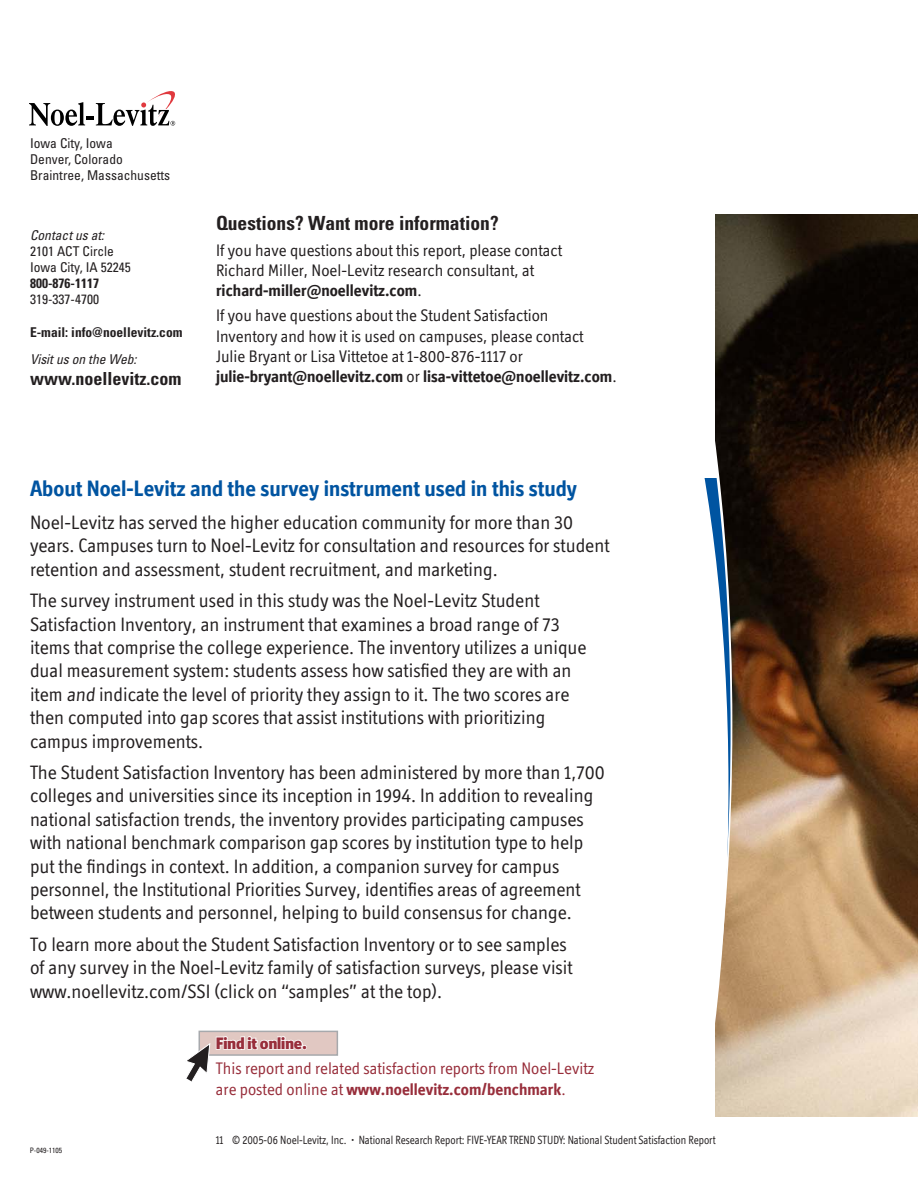
<style>
.page{position:relative;width:918px;height:1188px;background:#fff}
.page>*{position:absolute;margin:0;border:0;box-sizing:border-box;transform-origin:0 0}
.t1{font:700 22.5px "Officina Display ITC";color:#0054a1}
.t2{font:19.5px/23.4px "Officina Display ITC";color:#231f20}
.t3{font:700 condensed 19.5px "Univers";color:#231f20}
.t4{font:700 condensed 18px "Univers";color:#231f20}
.t5{font:16.8px/20.1px "Officina Display ITC";color:#231f20}
.t6{font:16.8px/25.5px "Officina Display ITC";color:#982e3b}
.t7{font:700 16.8px "Officina Display ITC";color:#982e3b}
.t8{font:condensed 13.5px/16.2px "Univers";color:#231f20}
.t9{font:700 condensed 13.5px "Univers";color:#231f20}
.t10{font:italic condensed 13.5px "Univers";color:#231f20}
.t11{font:12px "Officina Display ITC";color:#231f20;scale:.9 1}
.t12{font:condensed 7.5px "Univers";color:#231f20}
.s1{font-weight:700}
.s2{font-weight:900;color:#fff}
.s3{font-weight:900}
.s4{font-weight:400}
</style>
<div class="page">
<img style="left:732px;top:215px;width:186px;height:902px">
<svg style="left:704px;top:214px;width:24px;height:903px"></svg>
<svg style="left:29px;top:91px;width:147px;height:35px"></svg>
<div style="left:199px;top:1031px;width:138px;height:24px;background:#e1c8c2"></div>
<div style="left:199px;top:1031px;width:139px;height:25px;border:2px solid #a7a9ac"></div>
<svg style="left:186px;top:1042px;width:25px;height:40px"></svg>
<p class="t8" style="left:30px;top:136px;width:142px">Iowa City, Iowa<br>Denver, Colorado<br>Braintree, Massachusetts</p>
<p class="t10" style="left:30px;top:230px;width:76px">Contact us at:</p>
<p class="t8" style="left:30px;top:244px;width:102px">2101 ACT Circle<br>Iowa City, IA 52245</p>
<p class="t9" style="left:30px;top:278px;width:70px">800-876-1117</p>
<p class="t8" style="left:30px;top:293px;width:70px">319-337-4700</p>
<p class="t9" style="left:30px;top:327px;width:154px">E-mail: info@noellevitz.com</p>
<p class="t10" style="left:30px;top:354px;width:108px">Visit us on the Web:</p>
<p class="t4" style="left:30px;top:372px;width:153px">www.noellevitz.com</p>
<p class="t3" style="left:216px;top:216px;width:284px">Questions? Want more information?</p>
<p class="t5" style="left:216px;top:242px;width:348px">If you have questions about this report, please contact<br>Richard Miller, Noel-Levitz research consultant, at <span class="s1">richard-miller@noellevitz.com</span>.</p>
<p class="t5" style="left:216px;top:307px;width:402px">If you have questions about the Student Satisfaction<br>Inventory and how it is used on campuses, please contact Julie Bryant or Lisa Vittetoe at 1-800-876-1117 or <span class="s1">julie-bryant@noellevitz.com</span> or <span class="s1">lisa-vittetoe@noellevitz.com</span>.</p>
<p class="t1" style="left:30px;top:479px;width:548px">About Noel-Levitz and the survey instrument used in this study</p>
<p class="t2" style="left:30px;top:513px;width:581px">Noel-Levitz has served the higher education community for more than 30 years. Campuses turn to Noel-Levitz for consultation and resources for student retention and assessment, student recruitment, and marketing.</p>
<p class="t2" style="left:30px;top:591px;width:558px">The survey instrument used in this study was the Noel-Levitz Student Satisfaction Inventory, an instrument that examines a broad range of 73 items that comprise the college experience. The inventory utilizes a unique dual measurement system: students assess how satisfied they are with an item and indicate the level of priority they assign to it. The two scores are then computed into gap scores that assist institutions with prioritizing campus improvements.</p>
<p class="t2" style="left:30px;top:763px;width:576px">The Student Satisfaction Inventory has been administered by more than 1,700 colleges and universities since its inception in 1994. In addition to revealing national satisfaction trends, the inventory provides participating campuses with national benchmark comparison gap scores by institution type to help put the findings in context. In addition, a companion survey for campus personnel, the Institutional Priorities Survey, identifies areas of agreement between students and personnel, helping to build consensus for change.</p>
<p class="t2" style="left:30px;top:935px;width:544px">To learn more about the Student Satisfaction Inventory or to see samples of any survey in the Noel-Levitz family of satisfaction surveys, please visit www.noellevitz.com/SSI (click on “samples” at the top).</p>
<p class="t6" style="left:216px;top:1032px;width:380px"><span class="s2">F</span><span class="s3">ind it</span> <span class="s2">o</span><span class="s3">nline.<br></span>This report and related satisfaction reports from Noel-Levitz</p>
<p class="t7" style="left:216px;top:1083px;width:351px"><span class="s4">are posted online at</span> www.noellevitz.com/benchmark<span class="s4">.</span></p>
<p class="t12" style="left:30px;top:1148px;width:34px">P-049-1105</p>
<p class="t11" style="left:216px;top:1135px;width:557px">11 © 2005-06 Noel-Levitz, Inc. • National Research Report: FIVE-YEAR TREND STUDY: National Student Satisfaction Report</p>
</div>
